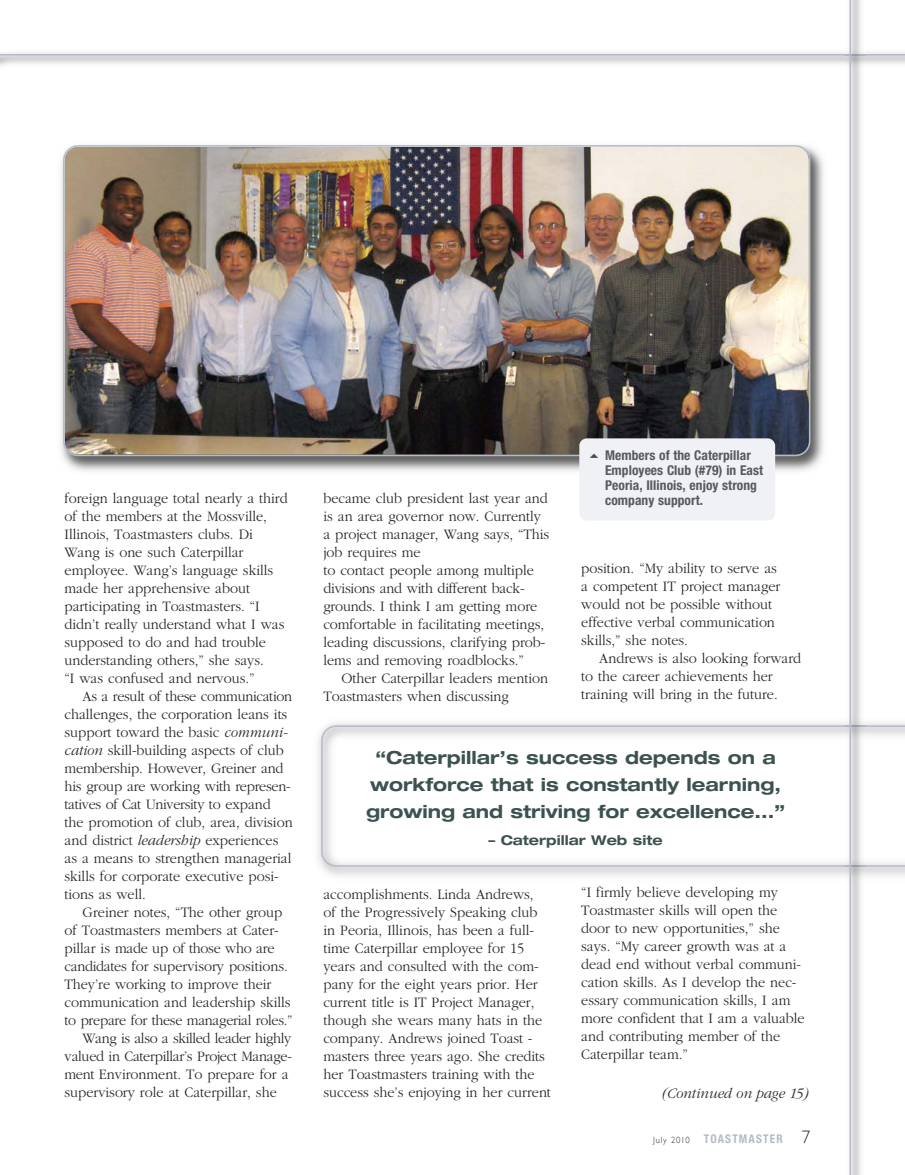
<style>
.page{position:relative;width:905px;height:1175px;background:#fff}
.page>*{position:absolute;margin:0;border:0;box-sizing:border-box;transform-origin:0 0}
.t1{font:700 expanded 18px/27px "Helvetica Neue LT Std";color:#3c5250;text-align:center}
.t2{font:300 15px/18px "ITC Garamond Std";color:#272627;scale:.95 1}
.t3{font:300 15px "ITC Garamond Std";letter-spacing:-.02em;color:#272627;scale:.95 1}
.t4{font:300 15px "ITC Garamond Std";letter-spacing:-.025em;color:#272627;scale:.95 1}
.t5{font:italic 300 15px "ITC Garamond Std";color:#272627;scale:.95 1}
.t6{font:700 condensed 13.5px/15px "Helvetica Neue LT Std";letter-spacing:.005em;color:#58595c}
.t7{font:700 expanded 13.5px "Helvetica Neue LT Std";color:#3c5250}
.t8{font:700 condensed 12px "Helvetica Neue LT Std";letter-spacing:.1em;color:#b4bbc7;scale:.95 1}
.s1{font-style:italic}
.s2{font-family:"Gill Sans";font-weight:300;font-stretch:normal;font-size:9px;color:#272627}
.s3{font-family:"Gill Sans";font-weight:300;font-stretch:normal;font-size:18px;color:#272627}
</style>
<div class="page">
<svg style="left:321px;top:725px;width:583px;height:141px"></svg>
<img style="left:61px;top:147px;width:763px;height:325px">
<img style="left:63px;top:145px;width:747px;height:311px">
<hr style="left:0;top:54px;width:904px;height:2px;background:#b4bbc7">
<img style="left:844px;top:0;width:21px;height:1174px">
<svg style="left:844px;top:865px;width:21px;height:1px"></svg>
<hr style="left:849px;top:0;width:2px;height:1174px;background:#b4bbc7">
<div style="left:579px;top:438px;width:196px;height:82px;background:#f0f1f4;border-radius:8px"></div>
<p class="t2" style="left:65px;top:490px;width:236px">foreign language total nearly a third</p>
<p class="t2" style="left:65px;top:508px;width:215px">of the members at the Mossville,</p>
<p class="t2" style="left:65px;top:526px;width:200px">Illinois, Toastmasters clubs. Di</p>
<p class="t2" style="left:65px;top:544px;width:190px">Wang is one such Caterpillar</p>
<p class="t2" style="left:65px;top:562px;width:221px">employee. Wang’s language skills</p>
<p class="t2" style="left:65px;top:580px;width:197px">made her apprehensive about</p>
<p class="t2" style="left:65px;top:598px;width:207px">participating in Toastmasters. “I</p>
<p class="t2" style="left:65px;top:616px;width:233px">didn’t really understand what I was</p>
<p class="t2" style="left:65px;top:634px;width:213px">supposed to do and had trouble</p>
<p class="t2" style="left:65px;top:652px;width:211px">understanding others,” she says.</p>
<p class="t2" style="left:65px;top:670px;width:201px">“I was confused and nervous.”</p>
<p class="t3" style="left:83px;top:690px;width:222px">As a result of these communication</p>
<p class="t2" style="left:65px;top:706px;width:236px">challenges, the corporation leans its</p>
<p class="t2" style="left:65px;top:724px;width:236px">support toward the basic <span class="s1">communi-</span></p>
<p class="t2" style="left:65px;top:742px;width:232px"><span class="s1">cation</span> skill-building aspects of club</p>
<p class="t2" style="left:65px;top:760px;width:232px">membership. How ever, Greiner and</p>
<p class="t2" style="left:65px;top:778px;width:239px">his group are working with represen-</p>
<p class="t3" style="left:65px;top:798px;width:219px">tatives of Cat Univer sity to ex pand</p>
<p class="t2" style="left:65px;top:814px;width:241px">the promotion of club, area, division</p>
<p class="t2" style="left:65px;top:832px;width:226px">and district <span class="s1">leadership</span> experiences</p>
<p class="t2" style="left:65px;top:850px;width:240px">as a means to strengthen managerial</p>
<p class="t2" style="left:65px;top:868px;width:227px">skills for corporate executive posi-</p>
<p class="t2" style="left:65px;top:886px;width:87px">tions as well.</p>
<p class="t2" style="left:83px;top:904px;width:212px">Greiner notes, “The other group</p>
<p class="t2" style="left:65px;top:922px;width:227px">of Toast masters members at Cater -</p>
<p class="t3" style="left:65px;top:942px;width:222px">pillar is made up of those who are</p>
<p class="t2" style="left:65px;top:958px;width:236px">candidates for supervisory positions.</p>
<p class="t2" style="left:65px;top:976px;width:219px">They’re working to improve their</p>
<p class="t2" style="left:65px;top:994px;width:239px">communication and leadership skills</p>
<p class="t3" style="left:65px;top:1014px;width:241px">to prepare for these managerial roles.”</p>
<p class="t4" style="left:83px;top:1032px;width:221px">Wang is also a skilled leader highly</p>
<p class="t3" style="left:65px;top:1050px;width:241px">valued in Caterpillar’s Project Manage -</p>
<p class="t2" style="left:65px;top:1066px;width:237px">ment Environment. To prepare for a</p>
<p class="t2" style="left:65px;top:1084px;width:225px">supervisory role at Cater pillar, she</p>
<p class="t2" style="left:323px;top:490px;width:238px">became club president last year and</p>
<p class="t2" style="left:323px;top:508px;width:230px">is an area governor now. Currently</p>
<p class="t2" style="left:323px;top:526px;width:239px">a project manager, Wang says, “This</p>
<p class="t2" style="left:323px;top:544px;width:104px">job requires me</p>
<p class="t2" style="left:323px;top:562px;width:223px">to contact people among multiple</p>
<p class="t2" style="left:323px;top:580px;width:213px">divisions and with different back-</p>
<p class="t2" style="left:323px;top:598px;width:227px">grounds. I think I am getting more</p>
<p class="t2" style="left:323px;top:616px;width:234px">comfortable in facilitating meetings,</p>
<p class="t2" style="left:323px;top:634px;width:235px">leading discussions, clarifying prob-</p>
<p class="t2" style="left:323px;top:652px;width:212px">lems and removing roadblocks.”</p>
<p class="t2" style="left:341px;top:670px;width:219px">Other Caterpillar leaders mention</p>
<p class="t2" style="left:323px;top:688px;width:197px">Toastmasters when discussing</p>
<p class="t6" style="left:605px;top:449px;width:160px">Members of the Caterpillar<br>Employees Club (#79) in East<br>Peoria, Illinois, enjoy strong company support.</p>
<p class="t2" style="left:581px;top:560px;width:207px">position. “My ability to serve as</p>
<p class="t2" style="left:581px;top:578px;width:211px">a competent IT project manager</p>
<p class="t2" style="left:581px;top:596px;width:202px">would not be possible without</p>
<p class="t2" style="left:581px;top:614px;width:205px">effective ver bal communication</p>
<p class="t2" style="left:581px;top:632px;width:114px">skills,” she notes.</p>
<p class="t2" style="left:599px;top:650px;width:214px">Andrews is also looking forward</p>
<p class="t2" style="left:581px;top:668px;width:203px">to the career achievements her</p>
<p class="t2" style="left:581px;top:686px;width:208px">training will bring in the future.</p>
<p class="t1" style="left:366px;top:746px;width:420px">“Caterpillar’s success depends on a workforce that is constantly learning, growing and striving for excellence...”</p>
<p class="t7" style="left:488px;top:835px;width:176px">– Caterpillar Web site</p>
<p class="t2" style="left:323px;top:886px;width:241px">accomplishments. Linda Andrews,<br>of the Progressively Speaking club in Peoria, Illinois, has been a full&shy;time Caterpillar employee for 15 years and consulted with the com&shy;pany for the eight years prior. Her current title is IT Project Manager, though she wears many hats in the company. Andrews joined Toast - masters three years ago. She credits her Toastmasters training with the success she’s enjoying in her current</p>
<p class="t2" style="left:581px;top:884px;width:237px">“I firmly believe developing my<br>Toastmaster skills will open the door to new opportunities,” she says. “My career growth was at a dead end without verbal communi&shy;cation skills. As I develop the nec&shy;essary communication skills, I am more confident that I am a valuable and contributing member of the<br>Caterpillar team.”</p>
<p class="t5" style="left:661px;top:1087px;width:156px">(Continued on page 15)</p>
<p class="t8" style="left:653px;top:1134px;width:167px"><span class="s2">July 2010</span> TOASTMASTER <span class="s3">7</span></p>
</div>
